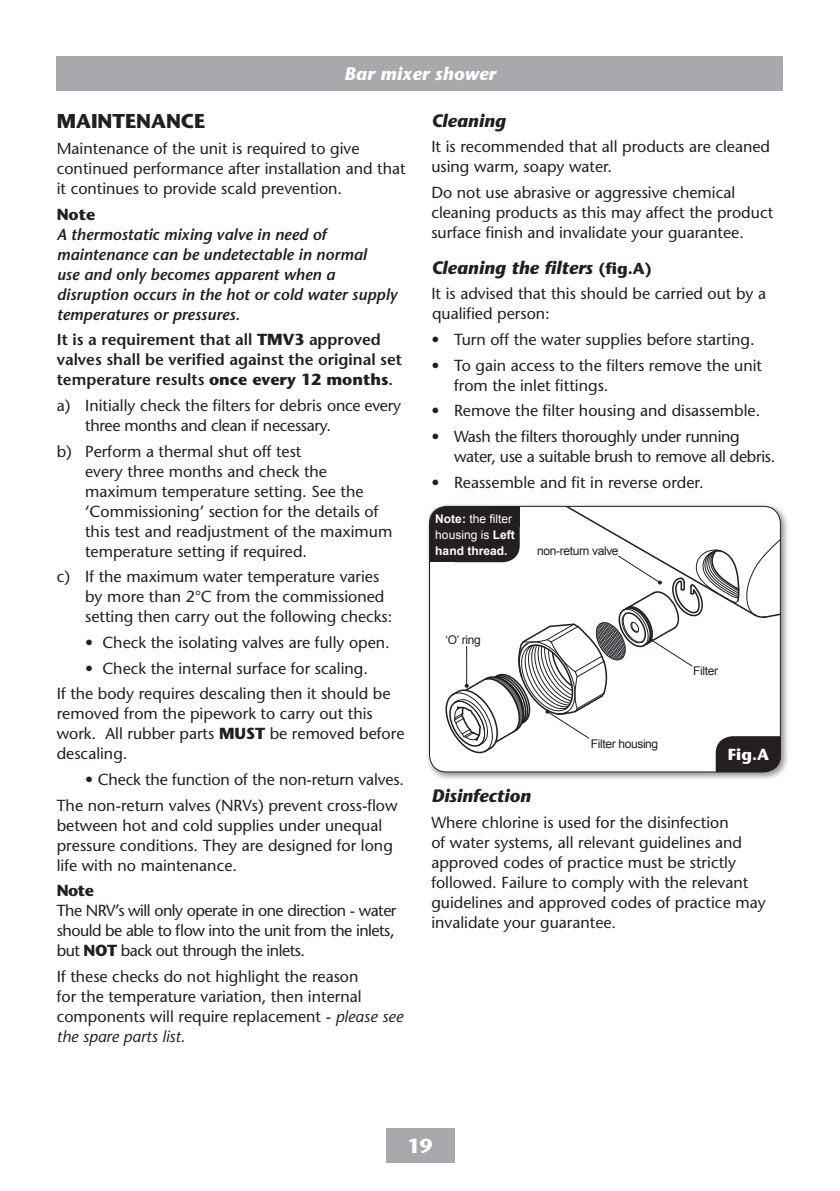
<style>
.page{position:relative;width:840px;height:1191px;background:#fff}
.page>*{position:absolute;margin:0;border:0;box-sizing:border-box;transform-origin:0 0}
._01_Heading_10pt_Bol{font:700 20px "Stone Sans Std";color:#231f20}
.t1{font:700 20px "Stone Sans Std";color:#fff}
._02_Sub_Head_9pt_BOL{font:italic 700 18px "Stone Sans Std";color:#231f20}
.t2{font:italic 700 18px "Stone Sans Std";letter-spacing:.01em;color:#fff}
._03_Body_text_8pt_IT{font:italic 700 18px "Stone Sans Std";color:#231f20}
._03_Body_text_8pt_IT-2{font:500 16px/20px "Stone Sans Std";color:#231f20}
._04_Hanging_indent_8{font:500 16px/20px "Stone Sans Std";color:#231f20}
._03_Body_text_8pt_IT-3{font:italic 600 16px/20px "Stone Sans Std";color:#231f20}
._04_Hanging_indent_8-2{font:500 16px/20px "Stone Sans Std";letter-spacing:-.02em;color:#231f20}
._03_Body_text_8pt_IT-4{font:500 16px/20px "Stone Sans Std";letter-spacing:-.03em;color:#231f20}
._03_Body_text_8pt_IT-5{font:600 16px/20px "Stone Sans Std";color:#231f20}
._03_Body_text_8pt_IT-6{font:700 16px "Stone Sans Std";letter-spacing:-.015em;color:#231f20}
.t3{font:700 16px "Stone Sans Std";color:#fff}
._03_Body_text_8pt_IT-7{font:12px "Arial";letter-spacing:-.03em;color:#231f20}
._03_Body_text_8pt_IT-8{font:700 12px/16px "Arial";color:#fff}
.s1{font-weight:700}
.s2{font-style:italic}
.s3{font-style:normal;font-size:16px}
.s4{font-weight:400}
</style>
<div class="page">
<div style="left:57px;top:57px;width:725px;height:34px;background:#a8a9ad"></div>
<div style="left:386px;top:1128px;width:68px;height:34px;background:#a8a9ad"></div>
<div style="left:425px;top:502px;width:364px;height:279px;background:#231f20;opacity:.5"></div>
<svg style="left:429px;top:506px;width:351px;height:266px"></svg>
<div style="left:429px;top:541px;width:27px;height:21px;background:#231f20"></div>
<div style="left:492px;top:506px;width:27px;height:21px;background:#231f20"></div>
<p class="t2" style="left:344px;top:63px;width:153px">Bar mixer shower</p>
<p class="_01_Heading_10pt_Bol" style="left:57px;top:109px;width:150px">MAINTENANCE</p>
<p class="_03_Body_text_8pt_IT-2" style="left:57px;top:138px;width:350px">Maintenance of the unit is required to give continued performance after installation and that it continues to provide scald prevention.</p>
<p class="_03_Body_text_8pt_IT-6" style="left:57px;top:204px;width:40px">Note</p>
<p class="_03_Body_text_8pt_IT-3" style="left:57px;top:224px;width:342px">A thermostatic mixing valve in need of maintenance can be undetectable in normal<br>use and only becomes apparent when a disruption occurs in the hot or cold water supply temperatures or pressures.</p>
<p class="_03_Body_text_8pt_IT-5" style="left:57px;top:329px;width:346px">It is a requirement that all <span class="s1">TMV3</span> approved valves shall be verified against the original set temperature results <span class="s1">once every 12 months</span>.</p>
<p class="_04_Hanging_indent_8-2" style="left:85px;top:395px;width:317px;text-indent:-28px">a) Initially check the filters for debris once every three months and clean if necessary.</p>
<p class="_04_Hanging_indent_8" style="left:85px;top:441px;width:308px;text-indent:-28px">b) Perform a thermal shut off test<br>every three months and check the maximum temperature setting. See the ‘Commissioning’ section for the details of this test and readjustment of the maximum temperature setting if required.</p>
<p class="_04_Hanging_indent_8" style="left:85px;top:567px;width:308px;text-indent:-28px">c) If the maximum water temperature varies by more than 2°C from the commissioned setting then carry out the following checks:</p>
<p class="_04_Hanging_indent_8" style="left:85px;top:632px;width:306px">• Check the isolating valves are fully open.</p>
<p class="_04_Hanging_indent_8" style="left:85px;top:658px;width:284px">• Check the internal surface for scaling.</p>
<p class="_03_Body_text_8pt_IT-2" style="left:57px;top:684px;width:349px">If the body requires descaling then it should be removed from the pipework to carry out this work. All rubber parts <span class="s1">MUST</span> be removed before descaling.</p>
<p class="_04_Hanging_indent_8" style="left:85px;top:769px;width:320px">• Check the function of the non-return valves.</p>
<p class="_03_Body_text_8pt_IT-2" style="left:57px;top:795px;width:342px">The non-return valves (NRVs) prevent cross-flow between hot and cold supplies under unequal pressure conditions. They are designed for long life with no maintenance.</p>
<p class="_03_Body_text_8pt_IT-6" style="left:57px;top:881px;width:39px">Note</p>
<p class="_03_Body_text_8pt_IT-4" style="left:57px;top:901px;width:341px">The NRV’s will only operate in one direction - water should be able to flow into the unit from the inlets, but <span class="s1">NOT</span> back out through the inlets.</p>
<p class="_03_Body_text_8pt_IT-2" style="left:57px;top:966px;width:347px">If these checks do not highlight the reason<br>for the temperature variation, then internal components will require replacement - <span class="s2">please see the spare parts list.</span></p>
<p class="_03_Body_text_8pt_IT" style="left:431px;top:110px;width:76px">Cleaning</p>
<p class="_03_Body_text_8pt_IT-2" style="left:431px;top:137px;width:340px">It is recommended that all products are cleaned using warm, soapy water.</p>
<p class="_03_Body_text_8pt_IT-2" style="left:431px;top:182px;width:343px">Do not use abrasive or aggressive chemical cleaning products as this may affect the product surface finish and invalidate your guarantee.</p>
<p class="_02_Sub_Head_9pt_BOL" style="left:431px;top:257px;width:222px">Cleaning the filters <span class="s3">(fig.A)</span></p>
<p class="_03_Body_text_8pt_IT-2" style="left:431px;top:284px;width:336px">It is advised that this should be carried out by a qualified person:</p>
<p class="_03_Body_text_8pt_IT-2" style="left:431px;top:329px;width:325px">• Turn off the water supplies before starting.</p>
<p class="_03_Body_text_8pt_IT-2" style="left:454px;top:355px;width:309px;text-indent:-23px">• To gain access to the filters remove the unit from the inlet fittings.</p>
<p class="_03_Body_text_8pt_IT-2" style="left:431px;top:401px;width:330px">• Remove the filter housing and disassemble.</p>
<p class="_04_Hanging_indent_8-2" style="left:454px;top:426px;width:322px;text-indent:-23px">• Wash the filters thoroughly under running water, use a suitable brush to remove all debris.</p>
<p class="_04_Hanging_indent_8" style="left:431px;top:472px;width:273px">• Reassemble and fit in reverse order.</p>
<p class="_03_Body_text_8pt_IT-8" style="left:435px;top:511px;width:81px">Note: <span class="s4">the filter housing is</span> Left hand thread.</p>
<p class="_03_Body_text_8pt_IT-7" style="left:537px;top:543px;width:83px">non-return valve</p>
<p class="_03_Body_text_8pt_IT-7" style="left:445px;top:632px;width:37px">‘O’ ring</p>
<p class="_03_Body_text_8pt_IT-7" style="left:590px;top:736px;width:69px">Filter housing</p>
<p class="_03_Body_text_8pt_IT-7" style="left:692px;top:663px;width:26px">Filter</p>
<p class="t3" style="left:727px;top:745px;width:42px">Fig.A</p>
<p class="_02_Sub_Head_9pt_BOL" style="left:431px;top:785px;width:101px">Disinfection</p>
<p class="_03_Body_text_8pt_IT-2" style="left:431px;top:812px;width:335px">Where chlorine is used for the disinfection<br>of water systems, all relevant guidelines and approved codes of practice must be strictly followed. Failure to comply with the relevant guidelines and approved codes of practice may invalidate your guarantee.</p>
<p class="t1" style="left:407px;top:1134px;width:27px">19</p>
</div>
